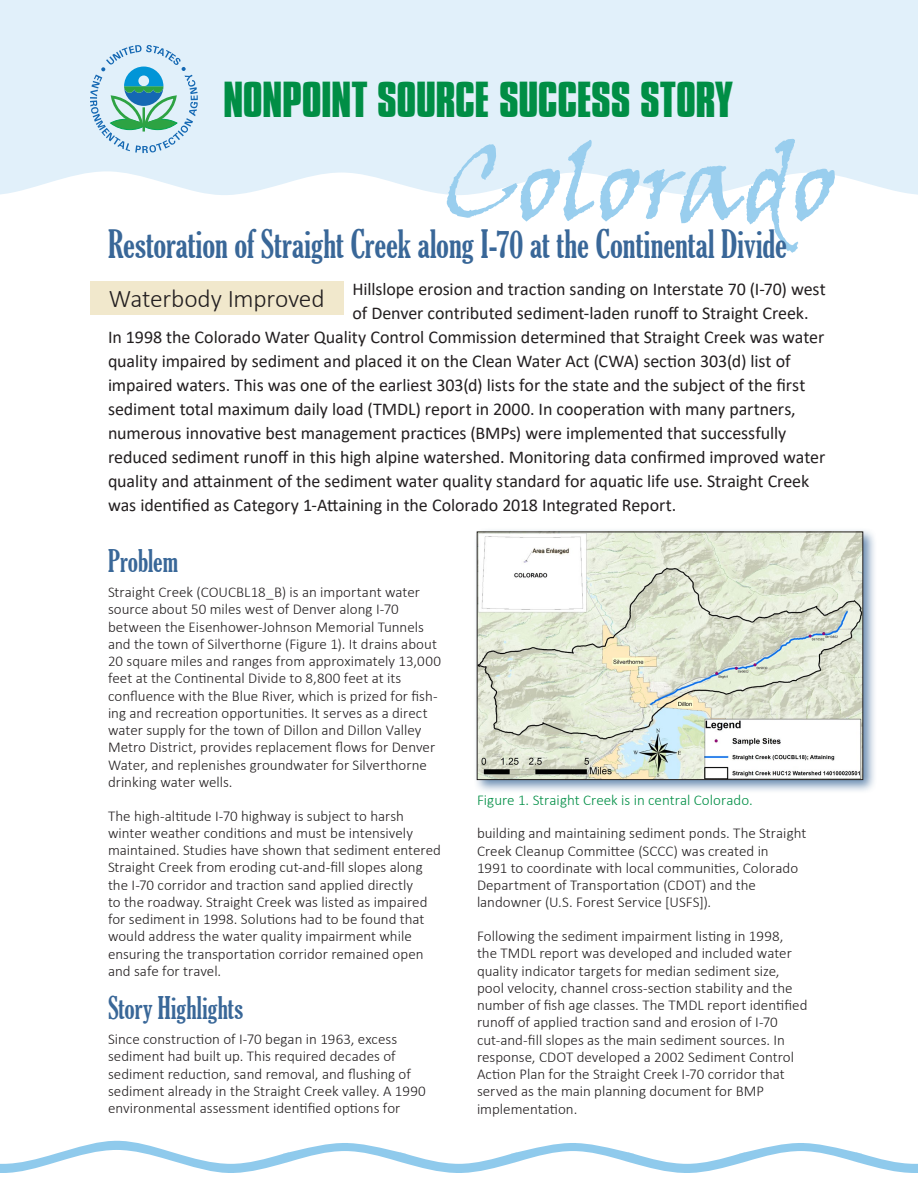
<style>
.page{position:relative;width:918px;height:1188px;background:#fff}
.page>*{position:absolute;margin:0;border:0;box-sizing:border-box;transform-origin:0 0}
.title_state_name{font:105px "Viner Hand ITC";letter-spacing:-.025em;color:#99ceee}
.title_line{font:700 43.5px "Compacta BT";letter-spacing:-.01em;color:#008e45}
.title_story{font:extra-condensed 37.5px "Gloucester";color:#396798}
.subhead_1{font:extra-condensed 30px "Gloucester";color:#396798}
.title_restored{font:300 25.5px "Calibri";letter-spacing:-.01em;color:#231f20}
.body_text_intro{font:18px "Calibri";letter-spacing:-.005em;color:#231f20}
.body_text{font:300 15px/17.2px "Calibri";color:#231f20}
.t1{font:300 15px "Calibri";color:#008e45}
</style>
<div class="page">
<svg style="left:0;top:1141px;width:918px;height:32px"></svg>
<div style="left:0;top:0;width:918px;height:195px;background:#e1f0fa"></div>
<svg style="left:90px;top:45px;width:108px;height:108px;background:#add5dd"></svg>
<div style="left:90px;top:282px;width:253px;height:33px;background:#f1e8cc"></div>
<div style="left:473px;top:528px;width:404px;height:266px;background:#396798;opacity:.75"></div>
<img style="left:479px;top:534px;width:382px;height:244px">
<div style="left:477px;top:532px;width:386px;height:248px;border:1px solid #231f20"></div>
<h1 class="title_line" style="left:223px;top:73px;width:511px">NONPOINT SOURCE SUCCESS STORY</h1>
<h1 class="title_state_name" style="left:443px;top:118px;width:395px">Colorado</h1>
<h1 class="title_story" style="left:108px;top:223px;width:681px">Restoration of Straight Creek along I-70 at the Continental Divide</h1>
<h2 class="title_restored" style="left:109px;top:282px;width:217px">Waterbody Improved</h2>
<p class="body_text_intro" style="left:352px;top:277px;width:475px">Hillslope erosion and traction sanding on Interstate 70 (I-70) west</p>
<p class="body_text_intro" style="left:352px;top:301px;width:458px">of Denver contributed sediment-laden runoff to Straight Creek.</p>
<p class="body_text_intro" style="left:108px;top:325px;width:718px">In 1998 the Colorado Water Quality Control Commission determined that Straight Creek was water</p>
<p class="body_text_intro" style="left:108px;top:349px;width:684px">quality impaired by sediment and placed it on the Clean Water Act (CWA) section 303(d) list of</p>
<p class="body_text_intro" style="left:108px;top:373px;width:699px">impaired waters. This was one of the earliest 303(d) lists for the state and the subject of the first</p>
<p class="body_text_intro" style="left:108px;top:397px;width:689px">sediment total maximum daily load (TMDL) report in 2000. In cooperation with many partners,</p>
<p class="body_text_intro" style="left:108px;top:421px;width:680px">numerous innovative best management practices (BMPs) were implemented that successfully</p>
<p class="body_text_intro" style="left:108px;top:445px;width:719px">reduced sediment runoff in this high alpine watershed. Monitoring data confirmed improved water</p>
<p class="body_text_intro" style="left:108px;top:469px;width:703px">quality and attainment of the sediment water quality standard for aquatic life use. Straight Creek</p>
<p class="body_text_intro" style="left:108px;top:493px;width:570px">was identified as Category 1-Attaining in the Colorado 2018 Integrated Report.</p>
<h2 class="subhead_1" style="left:108px;top:544px;width:72px">Problem</h2>
<p class="body_text" style="left:108px;top:583px;width:334px">Straight Creek (COUCBL18_B) is an important water source about 50 miles west of Denver along I-70 between the Eisenhower-Johnson Memorial Tunnels and the town of Silverthorne (Figure 1). It drains about 20 square miles and ranges from approximately 13,000 feet at the Continental Divide to 8,800 feet at its confluence with the Blue River, which is prized for fish&shy;ing and recreation opportunities. It serves as a direct water supply for the town of Dillon and Dillon Valley Metro District, provides replacement flows for Denver Water, and replenishes groundwater for Silverthorne drinking water wells.</p>
<p class="t1" style="left:477px;top:790px;width:277px">Figure 1. Straight Creek is in central Colorado.</p>
<p class="body_text" style="left:108px;top:807px;width:335px">The high-altitude I-70 highway is subject to harsh winter weather conditions and must be intensively maintained. Studies have shown that sediment entered Straight Creek from eroding cut-and-fill slopes along the I-70 corridor and traction sand applied directly<br>to the roadway. Straight Creek was listed as impaired for sediment in 1998. Solutions had to be found that would address the water quality impairment while ensuring the transportation corridor remained open and safe for travel.</p>
<h2 class="subhead_1" style="left:108px;top:991px;width:137px">Story Highlights</h2>
<p class="body_text" style="left:108px;top:1030px;width:319px">Since construction of I-70 began in 1963, excess sediment had built up. This required decades of sediment reduction, sand removal, and flushing of sediment already in the Straight Creek valley. A 1990 environmental assessment identified options for</p>
<p class="body_text" style="left:477px;top:825px;width:331px">building and maintaining sediment ponds. The Straight Creek Cleanup Committee (SCCC) was created in<br>1991 to coordinate with local communities, Colorado Department of Transportation (CDOT) and the landowner (U.S. Forest Service [USFS]).</p>
<p class="body_text" style="left:477px;top:927px;width:332px">Following the sediment impairment listing in 1998,<br>the TMDL report was developed and included water quality indicator targets for median sediment size, pool velocity, channel cross-section stability and the number of fish age classes. The TMDL report identified runoff of applied traction sand and erosion of I-70 cut-and-fill slopes as the main sediment sources. In response, CDOT developed a 2002 Sediment Control Action Plan for the Straight Creek I-70 corridor that served as the main planning document for BMP implementation.</p>
</div>
